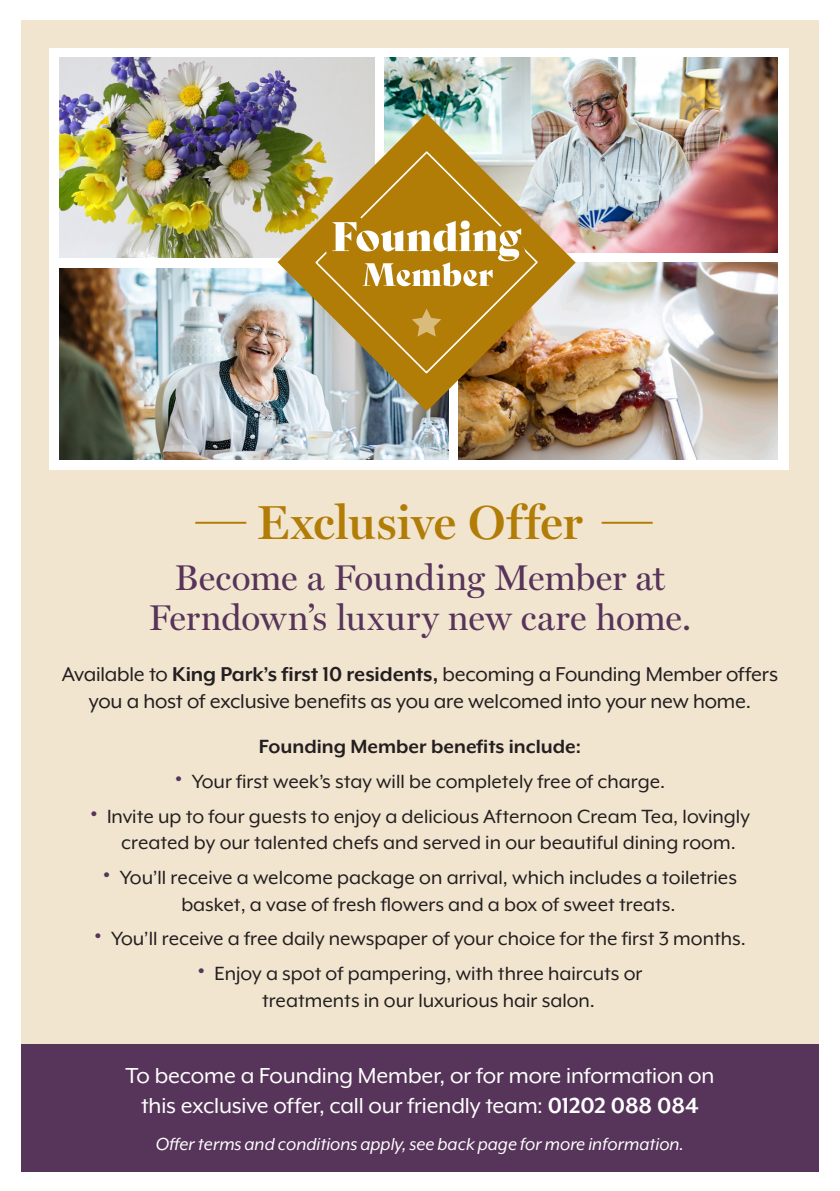
<style>
.page{position:relative;width:840px;height:1191px;background:#fff}
.page>*{position:absolute;margin:0;border:0;box-sizing:border-box;transform-origin:0 0}
.t1{font:600 48px "Miller Display";letter-spacing:.01em;color:#b17d07}
.t2{font:36px/40px "Miller Display";letter-spacing:-.005em;color:#57345a;text-align:center}
.t3{font:25px/30px "Mr Eaves XL Mod OT";letter-spacing:-.005em;color:#fff;text-align:center}
.t4{font:23px/27.6px "Mr Eaves XL Mod OT";letter-spacing:-.01em;color:#231f20;text-align:center}
.t5{font:22px/26.4px "Mr Eaves XL Mod OT";color:#231f20}
.t6{font:700 22px "Mr Eaves XL Mod OT";color:#231f20}
.t7{font:italic 20px "Mr Eaves XL Mod OT";color:#fff}
.s1{font-weight:700}
.s2{font-size:32px;color:#57345a}
</style>
<div class="page">
<div style="left:21px;top:21px;width:797px;height:1149px;background:#f2e5cf"></div>
<div style="left:21px;top:1044px;width:797px;height:127px;background:#57345a"></div>
<div style="left:50px;top:48px;width:738px;height:421px;background:#fff"></div>
<img style="left:60px;top:58px;width:314px;height:199px">
<img style="left:60px;top:268px;width:388px;height:191px">
<img style="left:458px;top:262px;width:319px;height:197px">
<img style="left:385px;top:58px;width:392px;height:195px">
<img style="left:277px;top:113px;width:298px;height:298px">
<svg style="left:314px;top:150px;width:225px;height:225px;background:#b8923f"></svg>
<svg style="left:325px;top:214px;width:202px;height:78px"></svg>
<svg style="left:411px;top:308px;width:30px;height:29px"></svg>
<hr style="left:195px;top:522px;width:51px;height:2px;background:#b17d07">
<hr style="left:601px;top:522px;width:51px;height:2px;background:#b17d07">
<p class="t1" style="left:257px;top:493px;width:327px">Exclusive Offer</p>
<p class="t2" style="left:149px;top:557px;width:543px">Become a Founding Member at<br>Ferndown’s luxury new care home.</p>
<p class="t4" style="left:62px;top:660px;width:717px">Available to <span class="s1">King Park’s first 10 residents,</span> becoming a Founding Member offers you a host of exclusive benefits as you are welcomed into your new home.</p>
<p class="t6" style="left:259px;top:735px;width:323px">Founding Member benefits include:</p>
<p class="t5" style="left:175px;top:768px;width:491px"><span class="s2">•</span> Your first week’s stay will be completely free of charge.</p>
<p class="t5" style="left:121px;top:803px;width:630px;text-indent:-31px"><span class="s2">•</span> Invite up to four guests to enjoy a delicious Afternoon Cream Tea, lovingly created by our talented chefs and served in our beautiful dining room.</p>
<p class="t5" style="left:181px;top:864px;width:557px;text-indent:-78px"><span class="s2">•</span> You’ll receive a welcome package on arrival, which includes a toiletries basket, a vase of fresh flowers and a box of sweet treats.</p>
<p class="t5" style="left:94px;top:925px;width:653px"><span class="s2">•</span> You’ll receive a free daily newspaper of your choice for the first 3 months.</p>
<p class="t5" style="left:262px;top:960px;width:382px;text-indent:-64px"><span class="s2">•</span> Enjoy a spot of pampering, with three haircuts or treatments in our luxurious hair salon.</p>
<p class="t3" style="left:125px;top:1060px;width:590px">To become a Founding Member, or for more information on this exclusive offer, call our friendly team: <span class="s1">01202 088 084</span></p>
<p class="t7" style="left:156px;top:1133px;width:529px">Offer terms and conditions apply, see back page for more information.</p>
</div>
